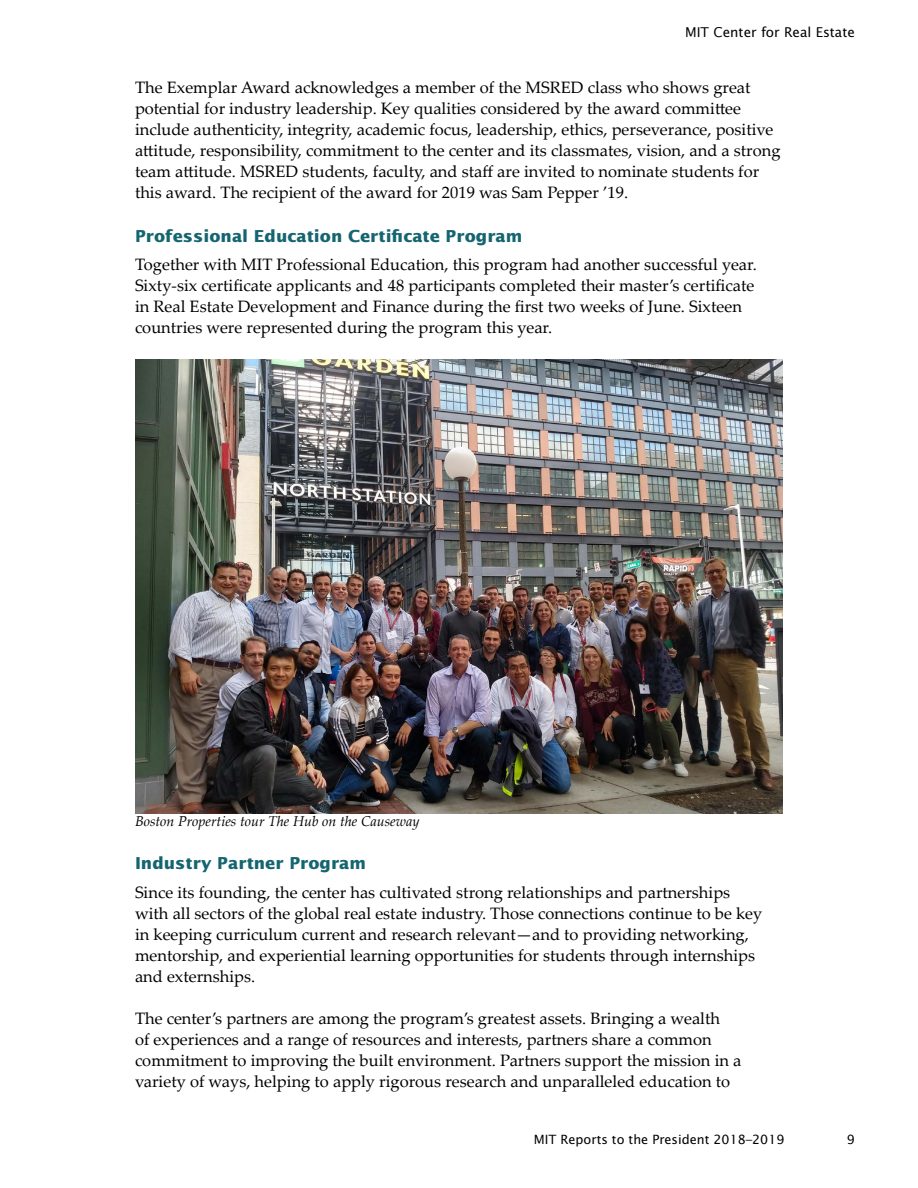
<style>
.page{position:relative;width:918px;height:1188px;background:#fff}
.page>*{position:absolute;margin:0;border:0;box-sizing:border-box;transform-origin:0 0}
.t1{font:16.5px/21px "Palatino Linotype";color:#000}
.Heading_2{font:700 16.5px "Lucida Sans Std";color:#156570}
.t2{font:italic 14.25px "Palatino Linotype";color:#000}
.t3{font:13.5px "Lucida Sans Std";color:#000}
.t4{font:12.75px "Lucida Sans Std";color:#000}
</style>
<div class="page">
<img style="left:135px;top:360px;width:648px;height:453px">
<p class="t3" style="left:685px;top:25px;width:171px">MIT Center for Real Estate</p>
<p class="t1" style="left:135px;top:76px;width:647px">The Exemplar Award acknowledges a member of the MSRED class who shows great potential for industry leadership. Key qualities considered by the award committee include authenticity, integrity, academic focus, leadership, ethics, perseverance, positive attitude, responsibility, commitment to the center and its classmates, vision, and a strong team attitude. MSRED students, faculty, and staff are invited to nominate students for this award. The recipient of the award for 2019 was Sam Pepper ’19.</p>
<h2 class="Heading_2" style="left:135px;top:226px;width:389px">Professional Education Certificate Program</h2>
<p class="t1" style="left:135px;top:253px;width:623px">Together with MIT Professional Education, this program had another successful year.<br>Sixty-six certificate applicants and 48 participants completed their master’s certificate in Real Estate Development and Finance during the first two weeks of June. Sixteen countries were represented during the program this year.</p>
<p class="t2" style="left:135px;top:811px;width:286px">Boston Properties tour The Hub on the Causeway</p>
<h2 class="Heading_2" style="left:135px;top:854px;width:233px">Industry Partner Program</h2>
<p class="t1" style="left:135px;top:881px;width:629px">Since its founding, the center has cultivated strong relationships and partnerships with all sectors of the global real estate industry. Those connections continue to be key in keeping curriculum current and research relevant—and to providing networking, mentorship, and experiential learning opportunities for students through internships and externships.</p>
<p class="t1" style="left:135px;top:1007px;width:608px">The center’s partners are among the program’s greatest assets. Bringing a wealth<br>of experiences and a range of resources and interests, partners share a common commitment to improving the built environment. Partners support the mission in a variety of ways, helping to apply rigorous research and unparalleled education to</p>
<p class="t4" style="left:534px;top:1132px;width:252px">MIT Reports to the President 2018–2019</p>
<p class="t4" style="left:847px;top:1132px;width:10px">9</p>
</div>
